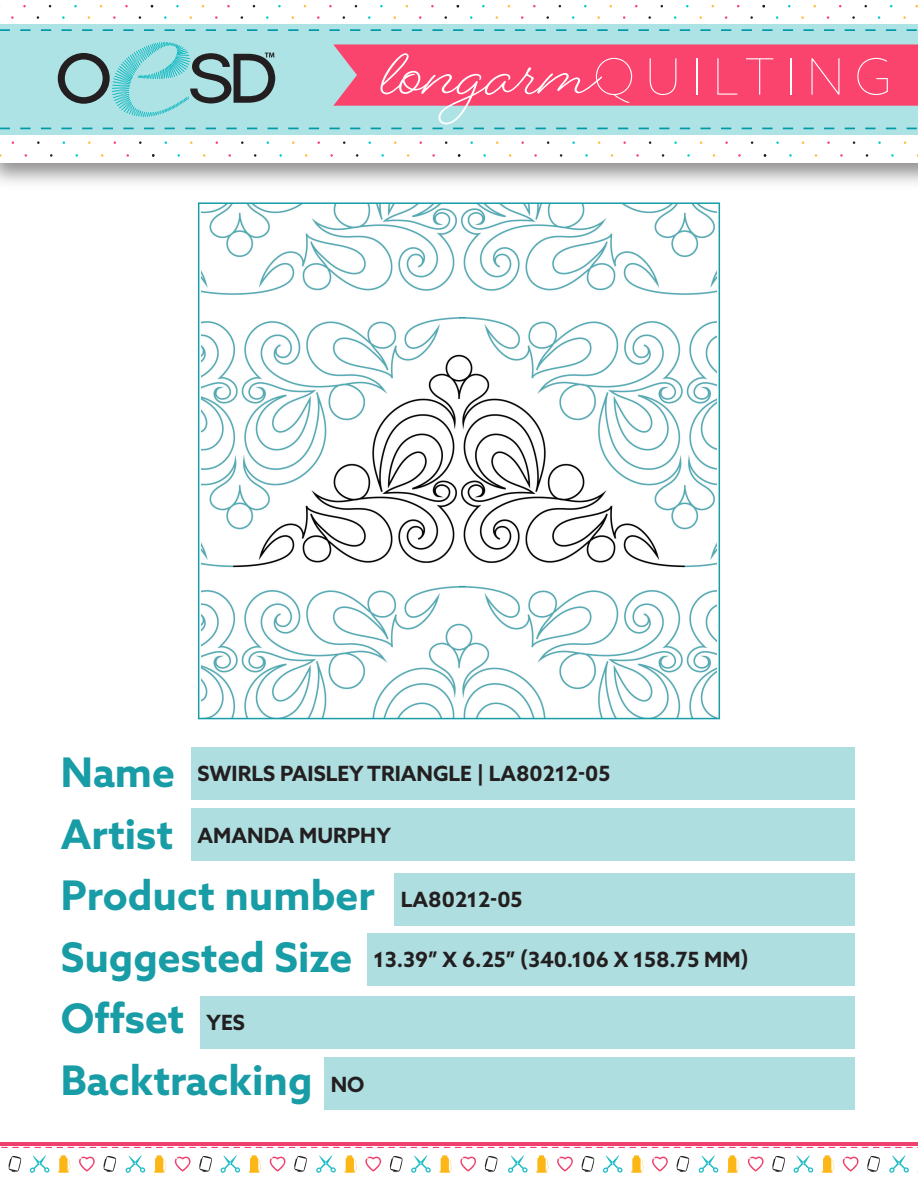
<style>
.page{position:relative;width:918px;height:1188px;background:#fff}
.page>*{position:absolute;margin:0;border:0;box-sizing:border-box;transform-origin:0 0}
.t1{font:100 50.25px "Azo Sans";letter-spacing:.2em;color:#fff}
.t2{font:700 40.8px/61.5px "Azo Sans";color:#189ca6}
.t3{font:700 21px "Azo Sans";color:#231f20}
</style>
<div class="page">
<img style="left:201px;top:205px;width:516px;height:511px">
<div style="left:198px;top:202px;width:522px;height:517px;border:2px solid #189ca6"></div>
<div style="left:0;top:24px;width:918px;height:110px;background:#aee3e5"></div>
<svg style="left:0;top:29px;width:917px;height:2px"></svg>
<svg style="left:0;top:128px;width:330px;height:2px"></svg>
<svg style="left:57px;top:42px;width:219px;height:75px"></svg>
<svg style="left:330px;top:44px;width:588px;height:86px"></svg>
<svg style="left:8px;top:1156px;width:13px;height:16px"></svg>
<svg style="left:58px;top:1155px;width:13px;height:18px"></svg>
<svg style="left:79px;top:1157px;width:16px;height:15px"></svg>
<svg style="left:30px;top:1155px;width:19px;height:18px"></svg>
<svg style="left:103px;top:1156px;width:13px;height:16px"></svg>
<svg style="left:154px;top:1155px;width:12px;height:18px"></svg>
<svg style="left:175px;top:1157px;width:16px;height:15px"></svg>
<svg style="left:126px;top:1155px;width:19px;height:18px"></svg>
<svg style="left:199px;top:1156px;width:13px;height:16px"></svg>
<svg style="left:248px;top:1155px;width:13px;height:18px"></svg>
<svg style="left:270px;top:1157px;width:16px;height:15px"></svg>
<svg style="left:221px;top:1155px;width:19px;height:18px"></svg>
<svg style="left:294px;top:1156px;width:13px;height:16px"></svg>
<svg style="left:344px;top:1155px;width:13px;height:18px"></svg>
<svg style="left:365px;top:1157px;width:16px;height:15px"></svg>
<svg style="left:316px;top:1155px;width:20px;height:18px"></svg>
<svg style="left:390px;top:1156px;width:13px;height:16px"></svg>
<svg style="left:439px;top:1155px;width:13px;height:18px"></svg>
<svg style="left:460px;top:1157px;width:16px;height:15px"></svg>
<svg style="left:411px;top:1155px;width:20px;height:18px"></svg>
<svg style="left:485px;top:1156px;width:13px;height:16px"></svg>
<hr style="left:0;top:1142px;width:502px;height:3px;background:#ef406d">
<svg style="left:1px;top:1147px;width:494px;height:1px"></svg>
<svg style="left:536px;top:1155px;width:13px;height:18px"></svg>
<svg style="left:557px;top:1157px;width:16px;height:15px"></svg>
<svg style="left:508px;top:1155px;width:20px;height:18px"></svg>
<svg style="left:581px;top:1156px;width:13px;height:16px"></svg>
<svg style="left:631px;top:1155px;width:13px;height:18px"></svg>
<svg style="left:652px;top:1157px;width:16px;height:15px"></svg>
<svg style="left:603px;top:1155px;width:20px;height:18px"></svg>
<svg style="left:676px;top:1156px;width:13px;height:16px"></svg>
<svg style="left:727px;top:1155px;width:12px;height:18px"></svg>
<svg style="left:748px;top:1157px;width:16px;height:15px"></svg>
<svg style="left:699px;top:1155px;width:19px;height:18px"></svg>
<svg style="left:772px;top:1156px;width:13px;height:16px"></svg>
<svg style="left:822px;top:1155px;width:12px;height:18px"></svg>
<svg style="left:843px;top:1157px;width:16px;height:15px"></svg>
<svg style="left:794px;top:1155px;width:19px;height:18px"></svg>
<svg style="left:867px;top:1156px;width:13px;height:16px"></svg>
<svg style="left:889px;top:1155px;width:20px;height:18px"></svg>
<hr style="left:500px;top:1142px;width:418px;height:3px;background:#ef406d">
<svg style="left:499px;top:1147px;width:419px;height:1px"></svg>
<div style="left:191px;top:747px;width:664px;height:53px;background:#aedee0"></div>
<div style="left:191px;top:808px;width:664px;height:53px;background:#aedee0"></div>
<div style="left:394px;top:873px;width:461px;height:52px;background:#aedee0"></div>
<div style="left:367px;top:933px;width:488px;height:52px;background:#aedee0"></div>
<div style="left:200px;top:996px;width:655px;height:52px;background:#aedee0"></div>
<div style="left:324px;top:1057px;width:531px;height:53px;background:#aedee0"></div>
<h1 class="t1" style="left:593px;top:45px;width:300px">QUILTING</h1>
<h2 class="t2" style="left:61px;top:741px;width:315px">Name<br>Artist<br>Product number<br>Suggested Size<br>Offset<br>Backtracking</h2>
<p class="t3" style="left:198px;top:760px;width:414px">SWIRLS PAISLEY TRIANGLE | LA80212-05</p>
<p class="t3" style="left:198px;top:822px;width:195px">AMANDA MURPHY</p>
<p class="t3" style="left:401px;top:886px;width:123px">LA80212-05</p>
<p class="t3" style="left:374px;top:946px;width:376px">13.39” X 6.25” (340.106 X 158.75 MM)</p>
<p class="t3" style="left:207px;top:1009px;width:40px">YES</p>
<p class="t3" style="left:331px;top:1070px;width:35px">NO</p>
</div>
